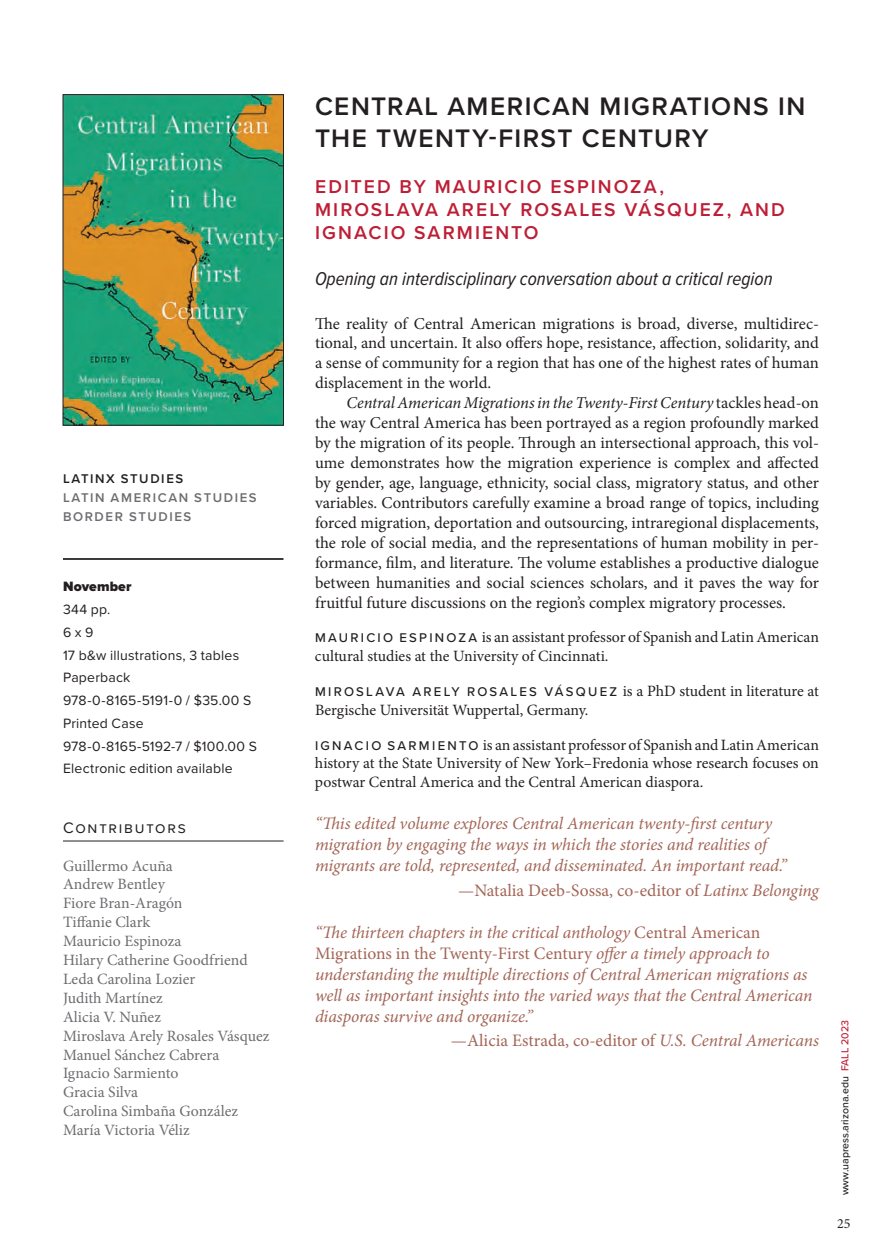
<style>
.page{position:relative;width:882px;height:1260px;background:#fff}
.page>*{position:absolute;margin:0;border:0;box-sizing:border-box;transform-origin:0 0}
.t1{font:600 26.25px/31.5px "Proxima Nova";letter-spacing:.055em;color:#231f20}
.t2{font:600 19.25px/23.1px "Proxima Nova";letter-spacing:.11em;color:#be1e35}
.t3{font:italic 19.25px "Proxima Nova Cond";color:#231f20}
.t4{font:italic 17.5px/21px "Minion Pro";letter-spacing:-.01em;color:#a36556}
.t5{font:17.5px "Minion Pro";color:#a36556}
.t6{font:16.62px/19.9px "Minion Pro";letter-spacing:-.005em;color:#231f20;text-align:justify}
.t7{font:15.75px/18.9px "Minion Pro";color:#231f20}
.t8{font:15.75px/18.9px "Minion Pro";color:#6c6d70}
.t9{font:15.75px "Proxima Nova";letter-spacing:.115em;color:#231f20}
.t10{font:14px/22.8px "Proxima Nova";letter-spacing:.015em;color:#231f20}
.t11{font:900 14px "Proxima Nova";letter-spacing:.015em;color:#231f20}
.t12{font:14px "Minion Pro";color:#231f20}
.t13{font:500 13.12px "Proxima Nova";letter-spacing:.17em;color:#231f20}
.t14{font:600 13.12px/19.2px "Proxima Nova";letter-spacing:.125em;color:#6c6d70}
.t15{font:600 13.12px "Proxima Nova";letter-spacing:.12em;color:#231f20}
.t16{font:500 10.5px "Proxima Nova";color:#231f20}
.s1{font-style:italic}
.s2{font-family:"Proxima Nova";font-weight:500;font-size:13.12px}
.s3{font-family:"Minion Pro";font-weight:400;font-size:15.75px}
.s4{font-style:normal}
.s5{color:#be1e35}
</style>
<div class="page">
<img style="left:65px;top:97px;width:217px;height:326px">
<div style="left:63px;top:95px;width:221px;height:330px;border:1px solid #231f20"></div>
<hr style="left:63px;top:558px;width:221px;height:2px;background:#231f20">
<hr style="left:63px;top:841px;width:221px;height:1px;background:#231f20">
<p class="t15" style="left:63px;top:469px;width:122px">LATINX STUDIES</p>
<p class="t14" style="left:63px;top:488px;width:195px">LATIN AMERICAN STUDIES<br>BORDER STUDIES</p>
<p class="t11" style="left:63px;top:576px;width:70px">November</p>
<p class="t10" style="left:63px;top:597px;width:195px">344 pp.<br>6 x 9<br>17 b&amp;w illustrations, 3 tables<br>Paperback<br>978-0-8165-5191-0 / $35.00 S<br>Printed Case<br>978-0-8165-5192-7 / $100.00 S<br>Electronic edition available</p>
<p class="t9" style="left:63px;top:816px;width:124px">Contributors</p>
<p class="t8" style="left:63px;top:856px;width:208px">Guillermo Acuña<br>Andrew Bentley<br>Fiore Bran-Aragón<br>Tiffanie Clark<br>Mauricio Espinoza<br>Hilary Catherine Goodfriend<br>Leda Carolina Lozier<br>Judith Martínez<br>Alicia V. Nuñez<br>Miroslava Arely Rosales Vásquez<br>Manuel Sánchez Cabrera<br>Ignacio Sarmiento<br>Gracia Silva<br>Carolina Simbaña González<br>María Victoria Véliz</p>
<h1 class="t1" style="left:315px;top:90px;width:492px">CENTRAL AMERICAN MIGRATIONS IN<br>THE TWENTY-FIRST CENTURY</h1>
<p class="t2" style="left:315px;top:175px;width:472px">EDITED BY MAURICIO ESPINOZA,<br>MIROSLAVA ARELY ROSALES VÁSQUEZ, AND<br>IGNACIO SARMIENTO</p>
<p class="t3" style="left:315px;top:265px;width:459px">Opening an interdisciplinary conversation about a critical region</p>
<p class="t6" style="left:315px;top:313px;width:506px">The reality of Central American migrations is broad, diverse, multidirec&shy;tional, and uncertain. It also offers hope, resistance, affection, solidarity, and a sense of community for a region that has one of the highest rates of human displacement in the world.</p>
<p class="t6" style="left:315px;top:393px;width:506px;text-indent:32px"><span class="s1">Central American Migrations in the Twenty-First Century</span> tackles head-on the way Central America has been portrayed as a region profoundly marked by the migration of its people. Through an intersectional approach, this vol&shy;ume demonstrates how the migration experience is complex and affected by gender, age, language, ethnicity, social class, migratory status, and other variables. Contributors carefully examine a broad range of topics, including forced migration, deportation and outsourcing, intraregional displacements, the role of social media, and the representations of human mobility in per&shy;formance, film, and literature. The volume establishes a productive dialogue between humanities and social sciences scholars, and it paves the way for fruitful future discussions on the region’s complex migratory processes.</p>
<p class="t7" style="left:315px;top:628px;width:506px"><span class="s2">M AU R I C I O E S P I N OZ A</span> is an assistant professor of Spanish and Latin American cultural studies at the University of Cincinnati.</p>
<p class="t13" style="left:315px;top:682px;width:505px">MIROSLAVA ARELY ROSALES VÁSQUEZ <span class="s3">is a PhD student in literature at</span></p>
<p class="t7" style="left:315px;top:701px;width:275px">Bergische Universität Wuppertal, Germany.</p>
<p class="t7" style="left:315px;top:735px;width:505px;text-align:justify"><span class="s2">I G N AC I O S A R M I E N TO</span> is an assistant professor of Spanish and Latin American history at the State University of New York–Fredonia whose research focuses on postwar Central America and the Central American diaspora.</p>
<p class="t4" style="left:315px;top:813px;width:474px">“This edited volume explores Central American twenty-first century migration by engaging the ways in which the stories and realities of migrants are told, represented, and disseminated. An important read.”</p>
<p class="t5" style="left:458px;top:879px;width:362px">—Natalia Deeb-Sossa, co-editor of <span class="s1">Latinx Belonging</span></p>
<p class="t4" style="left:315px;top:922px;width:499px">“The thirteen chapters in the critical anthology <span class="s4">Central American Migrations in the Twenty-First Century</span> offer a timely approach to understanding the multiple directions of Central American migrations as well as important insights into the varied ways that the Central American diasporas survive and organize.”</p>
<p class="t5" style="left:451px;top:1029px;width:370px">—Alicia Estrada, co-editor of <span class="s1">U.S. Central Americans</span></p>
<p class="t16" style="left:837px;top:1195px;width:177px;rotate:-90deg">www.uapress.arizona.edu <span class="s5">FALL 2023</span></p>
<p class="t12" style="left:837px;top:1215px;width:15px">25</p>
</div>
